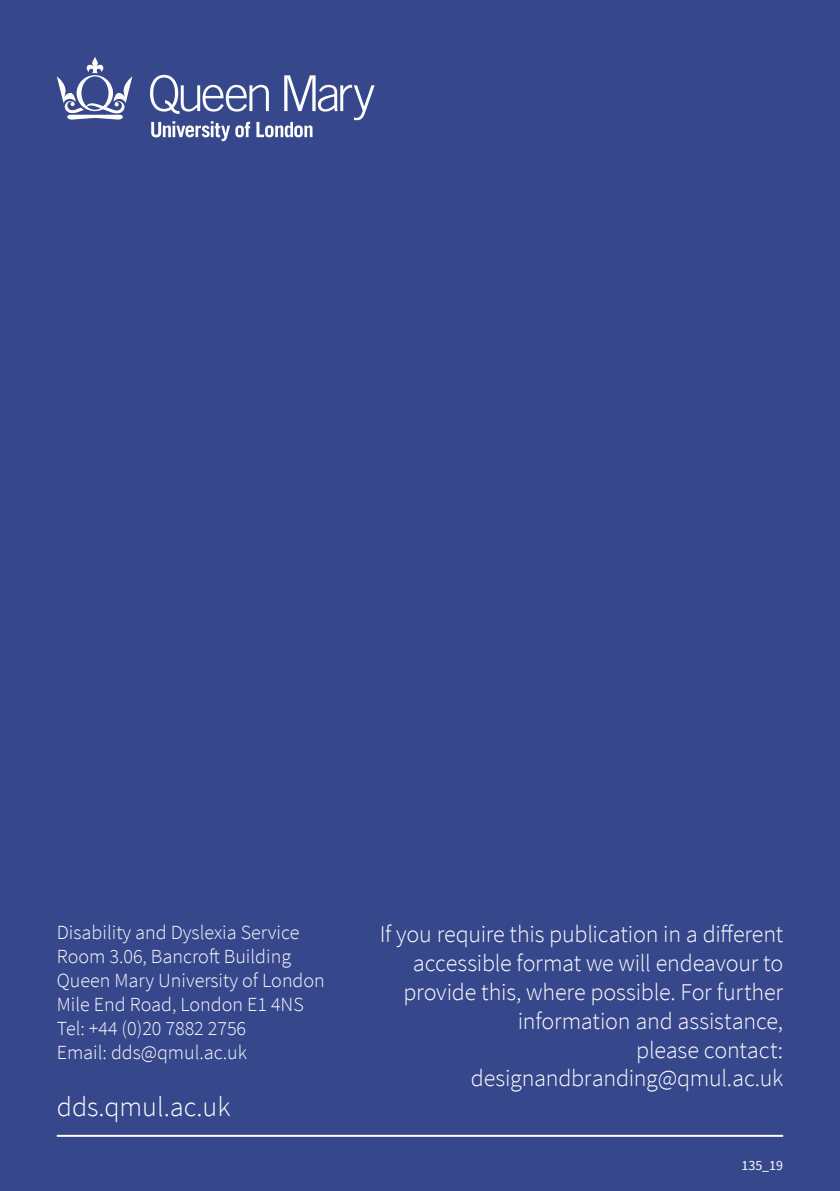
<style>
.page{position:relative;width:840px;height:1191px;background:#fff}
.page>*{position:absolute;margin:0;border:0;box-sizing:border-box;transform-origin:0 0}
.t1{font:300 28px "Source Sans Pro";color:#fff}
.t2{font:300 24px/28.8px "Source Sans Pro";letter-spacing:-.01em;color:#fff;text-align:right}
.t3{font:300 20px/24px "Source Sans Pro";color:#fff}
.t4{font:14px "Source Sans Pro";color:#fff}
</style>
<div class="page">
<div style="left:0;top:0;width:839px;height:1191px;background:#36478b"></div>
<hr style="left:57px;top:1134px;width:725px;height:2px;background:#fff">
<svg style="left:150px;top:75px;width:224px;height:66px"></svg>
<svg style="left:57px;top:57px;width:75px;height:63px"></svg>
<p class="t3" style="left:57px;top:921px;width:269px">Disability and Dyslexia Service<br>Room 3.06, Bancroft Building<br>Queen Mary University of London<br>Mile End Road, London E1 4NS<br>Tel: +44 (0)20 7882 2756<br>Email: dds@qmul.ac.uk</p>
<p class="t1" style="left:57px;top:1089px;width:175px">dds.qmul.ac.uk</p>
<p class="t2" style="left:379px;top:920px;width:405px">If you require this publication in a different accessible format we will endeavour to provide this, where possible. For further information and assistance,<br>please contact: designandbranding@qmul.ac.uk</p>
<p class="t4" style="left:741px;top:1156px;width:43px">135_19</p>
</div>
